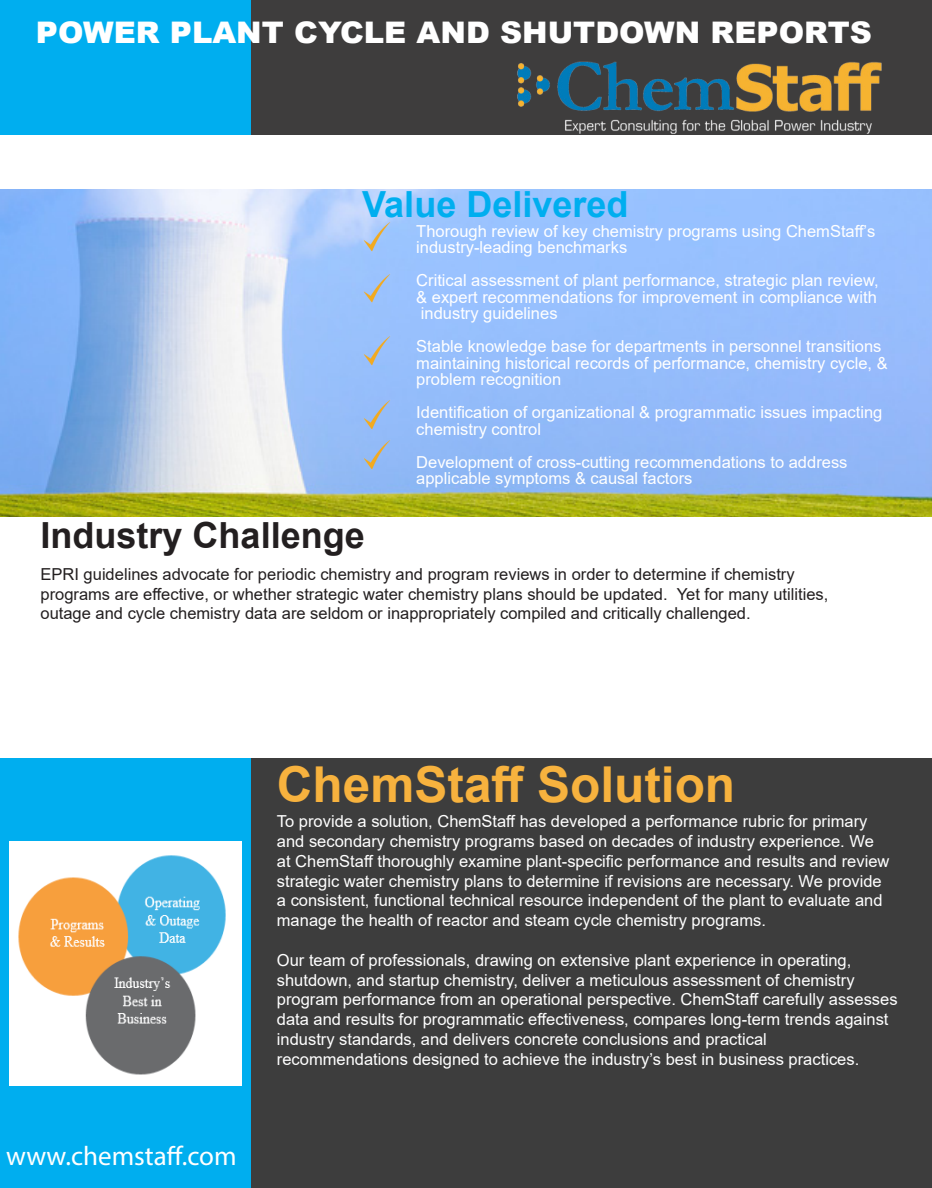
<style>
.page{position:relative;width:932px;height:1188px;background:#fff}
.page>*{position:absolute;margin:0;border:0;box-sizing:border-box;transform-origin:0 0}
.t1{font:700 49.5px "Arial";color:#f7b23e}
.t2{font:700 36px "Arial";color:#231f20}
.t3{font:700 36px "Arial";color:#00aeef}
.t4{font:900 29.7px "Arial";color:#fff}
.t5{font:27px "Myriad Pro";color:#fff}
.t6{font:16.5px/19.8px "Arial";color:#fff}
.t7{font:16.5px/19.8px "Arial";color:#231f20}
</style>
<div class="page">
<img style="left:0;top:190px;width:932px;height:327px">
<div style="left:248px;top:758px;width:684px;height:430px;background:#3d3d3d"></div>
<div style="left:250px;top:0;width:682px;height:135px;background:#3e3d3d"></div>
<div style="left:0;top:0;width:250px;height:135px;background:#00aeef"></div>
<div style="left:0;top:758px;width:250px;height:430px;background:#00aeef"></div>
<img style="left:517px;top:61px;width:365px;height:73px">
<img style="left:362px;top:271px;width:30px;height:34px">
<img style="left:362px;top:219px;width:30px;height:34px">
<img style="left:362px;top:438px;width:30px;height:34px">
<img style="left:362px;top:398px;width:30px;height:33px">
<img style="left:362px;top:333px;width:30px;height:34px">
<img style="left:10px;top:842px;width:231px;height:244px">
<p class="t4" style="left:36px;top:11px;width:837px">POWER PLANT CYCLE AND SHUTDOWN REPORTS</p>
<p class="t3" style="left:362px;top:179px;width:268px">Value Delivered</p>
<p class="t2" style="left:40px;top:510px;width:326px">Industry Challenge</p>
<p class="t6" style="left:416px;top:221px;width:460px">Thorough review of key chemistry programs using ChemStaff’s</p>
<p class="t6" style="left:416px;top:237px;width:212px">industry-leading benchmarks</p>
<p class="t6" style="left:416px;top:270px;width:464px">Critical assessment of plant performance, strategic plan review,</p>
<p class="t6" style="left:416px;top:287px;width:462px">&amp; expert recommendations for improvement in compliance with</p>
<p class="t6" style="left:421px;top:303px;width:138px">industry guidelines</p>
<p class="t6" style="left:416px;top:336px;width:466px">Stable knowledge base for departments in personnel transitions</p>
<p class="t6" style="left:416px;top:353px;width:473px">maintaining historical records of performance, chemistry cycle, &amp;</p>
<p class="t6" style="left:416px;top:369px;width:146px">problem recognition</p>
<p class="t6" style="left:416px;top:402px;width:467px">Identification of organizational &amp; programmatic issues impacting</p>
<p class="t6" style="left:416px;top:419px;width:126px">chemistry control</p>
<p class="t6" style="left:416px;top:452px;width:432px">Development of cross-cutting recommendations to address</p>
<p class="t6" style="left:416px;top:468px;width:278px">applicable symptoms &amp; causal factors</p>
<p class="t7" style="left:40px;top:564px;width:755px">EPRI guidelines advocate for periodic chemistry and program reviews in order to determine if chemistry</p>
<p class="t7" style="left:40px;top:584px;width:789px">programs are effective, or whether strategic water chemistry plans should be updated. Yet for many utilities, outage and cycle chemistry data are seldom or inappropriately compiled and critically challenged.</p>
<p class="t1" style="left:277px;top:750px;width:460px">ChemStaff Solution</p>
<p class="t5" style="left:6px;top:1140px;width:232px">www.chemstaff.com</p>
<p class="t6" style="left:277px;top:811px;width:614px">To provide a solution, ChemStaff has developed a performance rubric for primary and secondary chemistry programs based on decades of industry experience. We at ChemStaff thoroughly examine plant-specific performance and results and review strategic water chemistry plans to determine if revisions are necessary. We provide a consistent, functional technical resource independent of the plant to evaluate and manage the health of reactor and steam cycle chemistry programs.</p>
<p class="t6" style="left:277px;top:950px;width:576px">Our team of professionals, drawing on extensive plant experience in operating,</p>
<p class="t6" style="left:277px;top:970px;width:622px">shutdown, and startup chemistry, deliver a meticulous assessment of chemistry program performance from an operational perspective. ChemStaff carefully assesses data and results for programmatic effectiveness, compares long-term trends against industry standards, and delivers concrete conclusions and practical</p>
<p class="t6" style="left:277px;top:1049px;width:584px">recommendations designed to achieve the industry’s best in business practices.</p>
</div>
